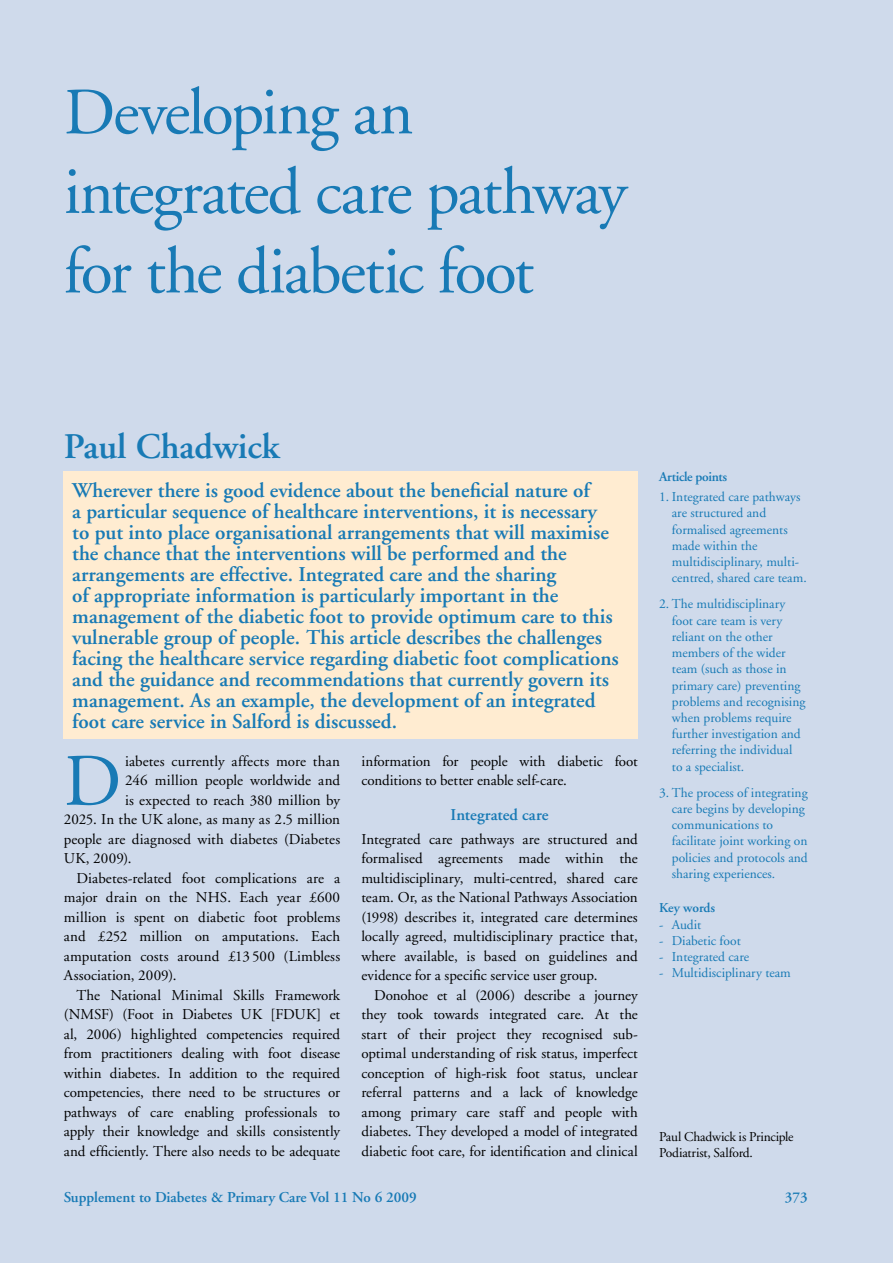
<style>
.page{position:relative;width:893px;height:1263px;background:#cfdaeb}
.page>*{position:absolute;margin:0;border:0;box-sizing:border-box;transform-origin:0 0}
.t1{font:73.8px "Adobe Garamond";color:#187ab5}
.t2{font:66px/79.5px "Adobe Garamond";letter-spacing:-.03em;color:#187ab5}
.t3{font:600 36px "Adobe Garamond";color:#187ab5}
.t4{font:600 21px/21px "Adobe Garamond";color:#187ab5}
.t5{font:600 16.5px "Adobe Garamond";letter-spacing:.005em;color:#187ab5}
.t6{font:15px/19.5px "Adobe Garamond";color:#000;text-align:justify}
.t7{font:600 15px "Adobe Garamond";color:#187ab5}
.t8{font:13.5px/16.2px "Adobe Garamond";color:#187ab5}
.t9{font:13.5px/16.2px "Adobe Garamond";letter-spacing:-.015em;color:#000}
.t10{font:600 13.5px "Adobe Garamond";letter-spacing:-.025em;color:#187ab5}
.t11{font:600 13.5px "Adobe Garamond";color:#187ab5}
</style>
<div class="page">
<div style="left:64px;top:471px;width:574px;height:267px;background:#ffecd1"></div>
<h2 class="t2" style="left:64px;top:74px;width:565px">Developing an integrated care pathway for the diabetic foot</h2>
<h3 class="t3" style="left:64px;top:427px;width:217px">Paul Chadwick</h3>
<p class="t4" style="left:72px;top:480px;width:548px">Wherever there is good evidence about the beneficial nature of<br>a particular sequence of healthcare interventions, it is necessary to put into place organisational arrangements that will maximise the chance that the interventions will be performed and the arrangements are effective. Integrated care and the sharing<br>of appropriate information is particularly important in the management of the diabetic foot to provide optimum care to this vulnerable group of people. This article describes the challenges facing the healthcare service regarding diabetic foot complications and the guidance and recommendations that currently govern its management. As an example, the development of an integrated foot care service in Salford is discussed.</p>
<h1 class="t1" style="left:64px;top:742px;width:59px">D</h1>
<p class="t6" style="left:125px;top:751px;width:217px">iabetes currently affects more than</p>
<p class="t6" style="left:125px;top:771px;width:217px">246 million people worldwide and</p>
<p class="t6" style="left:125px;top:790px;width:217px">is expected to reach 380 million by</p>
<p class="t6" style="left:64px;top:810px;width:278px">2025. In the UK alone, as many as 2.5 million</p>
<p class="t6" style="left:64px;top:829px;width:278px">people are diagnosed with diabetes (Diabetes</p>
<p class="t6" style="left:64px;top:849px;width:69px">UK, 2009).</p>
<p class="t6" style="left:77px;top:868px;width:265px">Diabetes-related foot complications are a</p>
<p class="t6" style="left:64px;top:888px;width:278px">major drain on the NHS. Each year £600</p>
<p class="t6" style="left:64px;top:907px;width:278px">million is spent on diabetic foot problems</p>
<p class="t6" style="left:64px;top:927px;width:278px">and £252 million on amputations. Each</p>
<p class="t6" style="left:64px;top:946px;width:278px">amputation costs around £13 500 (Limbless</p>
<p class="t6" style="left:64px;top:966px;width:114px">Association, 2009).</p>
<p class="t6" style="left:77px;top:985px;width:265px">The National Minimal Skills Framework</p>
<p class="t6" style="left:64px;top:1005px;width:278px">(NMSF) (Foot in Diabetes UK [FDUK] et</p>
<p class="t6" style="left:64px;top:1024px;width:278px">al, 2006) highlighted competencies required</p>
<p class="t6" style="left:64px;top:1044px;width:278px">from practitioners dealing with foot disease</p>
<p class="t6" style="left:64px;top:1063px;width:278px">within diabetes. In addition to the required</p>
<p class="t6" style="left:64px;top:1083px;width:278px">competencies, there need to be structures or</p>
<p class="t6" style="left:64px;top:1102px;width:278px">pathways of care enabling professionals to</p>
<p class="t6" style="left:64px;top:1122px;width:278px">apply their knowledge and skills consistently</p>
<p class="t6" style="left:64px;top:1141px;width:278px">and efficiently. There also needs to be adequate</p>
<p class="t6" style="left:361px;top:751px;width:278px">information for people with diabetic foot conditions to better enable self-care.</p>
<p class="t5" style="left:451px;top:805px;width:100px">Integrated care</p>
<p class="t6" style="left:361px;top:829px;width:278px">Integrated care pathways are structured and formalised agreements made within the multidisciplinary, multi-centred, shared care team. Or, as the National Pathways Association (1998) describes it, integrated care determines locally agreed, multidisciplinary practice that, where available, is based on guidelines and evidence for a specific service user group.</p>
<p class="t6" style="left:361px;top:985px;width:278px;text-indent:13px">Donohoe et al (2006) describe a journey they took towards integrated care. At the start of their project they recognised sub&shy;optimal understanding of risk status, imperfect conception of high-risk foot status, unclear referral patterns and a lack of knowledge among primary care staff and people with diabetes. They developed a model of integrated diabetic foot care, for identification and clinical</p>
<p class="t10" style="left:659px;top:469px;width:70px">Article points</p>
<p class="t8" style="left:672px;top:489px;width:136px;text-indent:-13px">1. Integrated care pathways are structured and formalised agreements made within the multidisciplinary, multi&shy;centred, shared care team.</p>
<p class="t8" style="left:672px;top:596px;width:135px;text-indent:-13px">2. The multidisciplinary foot care team is very reliant on the other members of the wider team (such as those in primary care) preventing problems and recognising when problems require further investigation and referring the individual to a specialist.</p>
<p class="t8" style="left:672px;top:785px;width:137px;text-indent:-13px">3. The process of integrating care begins by developing communications to facilitate joint working on policies and protocols and sharing experiences.</p>
<p class="t11" style="left:659px;top:901px;width:58px">Key words</p>
<p class="t8" style="left:659px;top:916px;width:44px">- Audit</p>
<p class="t8" style="left:659px;top:933px;width:83px">- Diabetic foot</p>
<p class="t8" style="left:659px;top:949px;width:91px">- Integrated care</p>
<p class="t8" style="left:659px;top:965px;width:133px">- Multidisciplinary team</p>
<p class="t9" style="left:659px;top:1128px;width:136px">Paul Chadwick is Principle<br>Podiatrist, Salford.</p>
<p class="t7" style="left:64px;top:1189px;width:354px">Supplement to Diabetes &amp; Primary Care Vol 11 No 6 2009</p>
<p class="t7" style="left:785px;top:1189px;width:24px">373</p>
</div>
